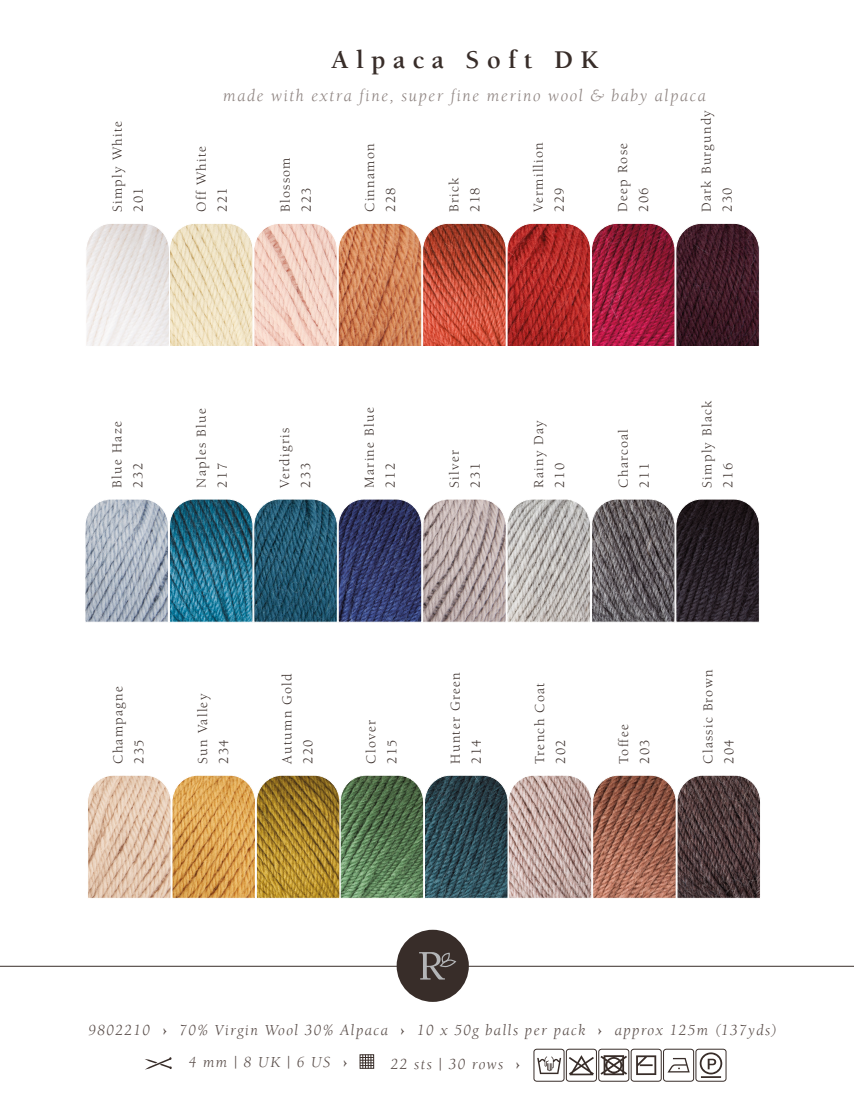
<style>
.page{position:relative;width:854px;height:1114px;background:#fff}
.page>*{position:absolute;margin:0;border:0;box-sizing:border-box;transform-origin:0 0}
.t1{font:700 26.25px "Berkeley Std";letter-spacing:.28em;color:#382d29}
.t2{font:italic 17.5px "Berkeley Std";letter-spacing:.09em;color:#8d8380}
.t3{font:italic 15.75px "Berkeley Std";letter-spacing:.09em;color:#574b47}
.t4{font:14px/21px "Berkeley Std";letter-spacing:.09em;color:#382d29}
.s1{font-weight:700;font-style:normal}
</style>
<div class="page">
<svg style="left:145px;top:1057px;width:27px;height:13px"></svg>
<div style="left:359px;top:1055px;width:15px;height:14px;border:1px solid #382d29"></div>
<svg style="left:360px;top:1055px;width:14px;height:13px"></svg>
<div style="left:533px;top:1049px;width:31px;height:32px;border:1px solid #382d29;border-radius:3px"></div>
<svg style="left:569px;top:1055px;width:24px;height:20px"></svg>
<svg style="left:600px;top:1055px;width:26px;height:20px"></svg>
<svg style="left:636px;top:1055px;width:20px;height:20px"></svg>
<svg style="left:668px;top:1058px;width:21px;height:14px"></svg>
<svg style="left:699px;top:1052px;width:23px;height:26px"></svg>
<div style="left:566px;top:1049px;width:30px;height:32px;border:1px solid #382d29;border-radius:3px"></div>
<div style="left:598px;top:1049px;width:30px;height:32px;border:1px solid #382d29;border-radius:3px"></div>
<div style="left:630px;top:1049px;width:31px;height:32px;border:1px solid #382d29;border-radius:3px"></div>
<div style="left:663px;top:1049px;width:30px;height:32px;border:1px solid #382d29;border-radius:3px"></div>
<div style="left:695px;top:1049px;width:30px;height:32px;border:1px solid #382d29;border-radius:3px"></div>
<svg style="left:537px;top:1056px;width:24px;height:18px"></svg>
<hr style="left:0;top:966px;width:853px;height:1px;background:#382d29">
<div style="left:396px;top:930px;width:72px;height:72px;background:#382d29;border-radius:50%"></div>
<svg style="left:419px;top:952px;width:37px;height:28px"></svg>
<img style="left:86px;top:223px;width:674px;height:123px">
<img style="left:85px;top:499px;width:675px;height:124px">
<img style="left:88px;top:775px;width:673px;height:124px">
<p class="t4" style="left:107px;top:212px;width:93px;rotate:-90deg">Simply White<br>201</p>
<p class="t4" style="left:191px;top:212px;width:68px;rotate:-90deg">Off White</p>
<p class="t1" style="left:331px;top:45px;width:268px">Alpaca Soft DK</p>
<p class="t2" style="left:223px;top:86px;width:484px">made with extra fine, super fine merino wool &amp; baby alpaca</p>
<p class="t4" style="left:212px;top:212px;width:26px;rotate:-90deg">221</p>
<p class="t4" style="left:275px;top:212px;width:56px;rotate:-90deg">Blossom</p>
<p class="t4" style="left:296px;top:212px;width:26px;rotate:-90deg">223</p>
<p class="t4" style="left:359px;top:212px;width:70px;rotate:-90deg">Cinnamon</p>
<p class="t4" style="left:380px;top:212px;width:26px;rotate:-90deg">228</p>
<p class="t4" style="left:443px;top:212px;width:36px;rotate:-90deg">Brick</p>
<p class="t4" style="left:464px;top:212px;width:26px;rotate:-90deg">218</p>
<p class="t4" style="left:528px;top:212px;width:71px;rotate:-90deg">Vermillion</p>
<p class="t4" style="left:549px;top:212px;width:26px;rotate:-90deg">229</p>
<p class="t4" style="left:612px;top:212px;width:70px;rotate:-90deg">Deep Rose</p>
<p class="t4" style="left:633px;top:212px;width:26px;rotate:-90deg">206</p>
<p class="t4" style="left:695px;top:212px;width:103px;rotate:-90deg">Dark Burgundy<br>230</p>
<p class="t4" style="left:107px;top:488px;width:68px;rotate:-90deg">Blue Haze</p>
<p class="t4" style="left:128px;top:488px;width:26px;rotate:-90deg">232</p>
<p class="t4" style="left:191px;top:488px;width:81px;rotate:-90deg">Naples Blue<br>217</p>
<p class="t4" style="left:274px;top:488px;width:61px;rotate:-90deg">Verdigris</p>
<p class="t4" style="left:295px;top:488px;width:26px;rotate:-90deg">233</p>
<p class="t4" style="left:359px;top:488px;width:82px;rotate:-90deg">Marine Blue<br>212</p>
<p class="t4" style="left:696px;top:488px;width:88px;rotate:-90deg">Simply Black<br>216</p>
<p class="t4" style="left:528px;top:488px;width:69px;rotate:-90deg">Rainy Day</p>
<p class="t4" style="left:612px;top:488px;width:60px;rotate:-90deg">Charcoal</p>
<p class="t4" style="left:444px;top:488px;width:39px;rotate:-90deg">Silver</p>
<p class="t4" style="left:549px;top:488px;width:26px;rotate:-90deg">210</p>
<p class="t4" style="left:465px;top:488px;width:26px;rotate:-90deg">231</p>
<p class="t4" style="left:633px;top:488px;width:26px;rotate:-90deg">211</p>
<p class="t4" style="left:108px;top:764px;width:79px;rotate:-90deg">Champagne<br>235</p>
<p class="t4" style="left:192px;top:764px;width:71px;rotate:-90deg">Sun Valley</p>
<p class="t4" style="left:213px;top:764px;width:26px;rotate:-90deg">234</p>
<p class="t4" style="left:277px;top:764px;width:92px;rotate:-90deg">Autumn Gold<br>220</p>
<p class="t4" style="left:360px;top:764px;width:45px;rotate:-90deg">Clover</p>
<p class="t4" style="left:381px;top:764px;width:26px;rotate:-90deg">215</p>
<p class="t4" style="left:445px;top:764px;width:93px;rotate:-90deg">Hunter Green<br>214</p>
<p class="t4" style="left:529px;top:764px;width:82px;rotate:-90deg">Trench Coat<br>202</p>
<p class="t4" style="left:613px;top:764px;width:41px;rotate:-90deg">Toffee</p>
<p class="t4" style="left:634px;top:764px;width:26px;rotate:-90deg">203</p>
<p class="t4" style="left:697px;top:764px;width:95px;rotate:-90deg">Classic Brown<br>204</p>
<p class="t3" style="left:89px;top:1022px;width:689px">9802210 <span class="s1">›</span> 70% Virgin Wool 30% Alpaca <span class="s1">›</span> 10 x 50g balls per pack <span class="s1">›</span> approx 125m (137yds)</p>
<p class="t3" style="left:189px;top:1053px;width:161px">4 mm | 8 UK | 6 US <span class="s1">›</span></p>
<p class="t3" style="left:391px;top:1055px;width:131px">22 sts | 30 rows <span class="s1">›</span></p>
</div>
